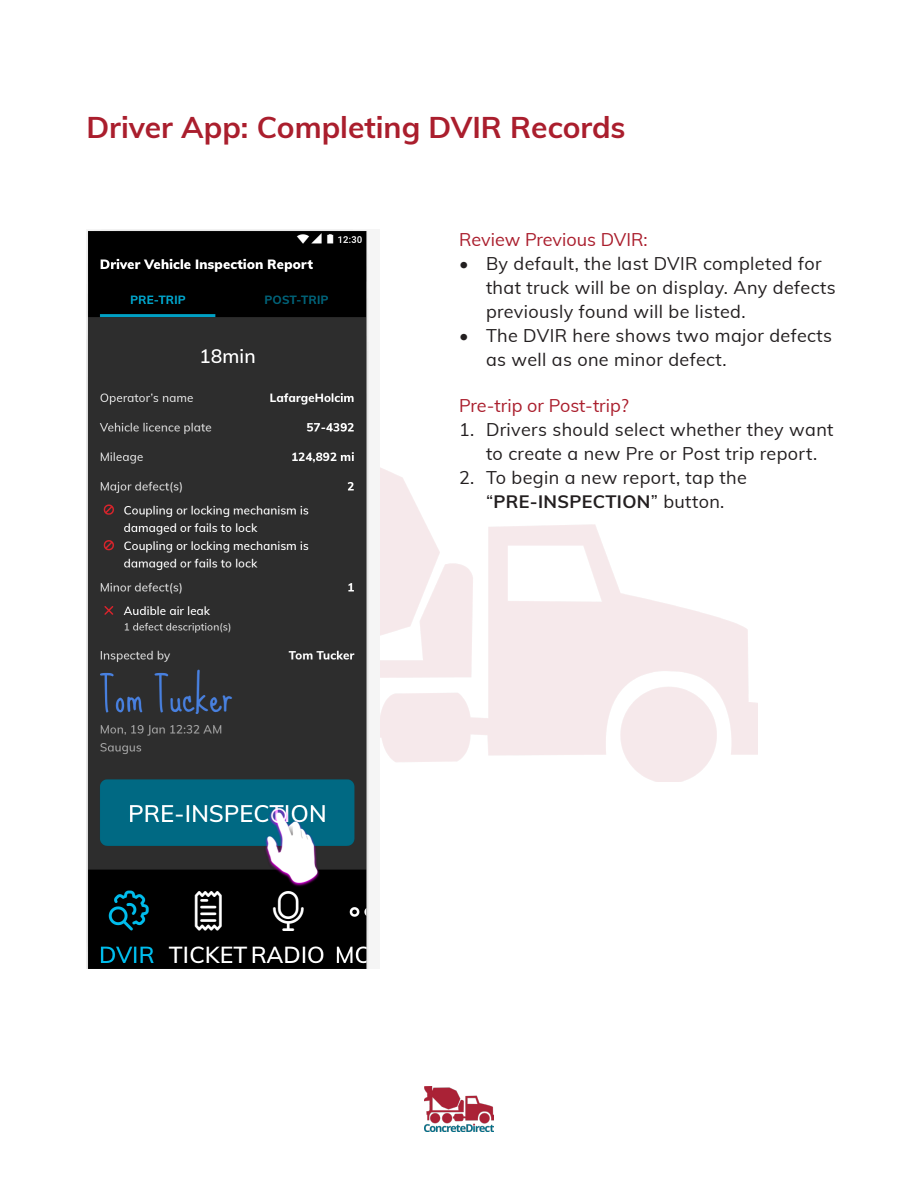
<style>
.page{position:relative;width:918px;height:1188px;background:#fff}
.page>*{position:absolute;margin:0;border:0;box-sizing:border-box;transform-origin:0 0}
.t1{font:700 30px "Muli";color:#aa1e2d}
.t2{font:18px/24px "Muli";letter-spacing:.02em;color:#231f20}
.t3{font:18px "Muli";color:#aa1e2d}
.s1{font-weight:700}
</style>
<div class="page">
<img style="left:87px;top:230px;width:293px;height:738px">
<img style="left:425px;top:1087px;width:68px;height:45px">
<p class="t1" style="left:86px;top:105px;width:541px">Driver App: Completing DVIR Records</p>
<p class="t3" style="left:459px;top:227px;width:190px">Review Previous DVIR:</p>
<p class="t2" style="left:486px;top:251px;width:351px;text-indent:-27px">• By default, the last DVIR completed for that truck will be on display. Any defects previously found will be listed.</p>
<p class="t2" style="left:486px;top:323px;width:348px;text-indent:-27px">• The DVIR here shows two major defects as well as one minor defect.</p>
<p class="t3" style="left:459px;top:392px;width:171px">Pre-trip or Post-trip?</p>
<p class="t2" style="left:459px;top:416px;width:376px;text-align:center">1. Drivers should select whether they want to create a new Pre or Post trip report.</p>
<p class="t2" style="left:459px;top:464px;width:289px;text-align:center">2. To begin a new report, tap the “<span class="s1">PRE-INSPECTION</span>” button.</p>
</div>
